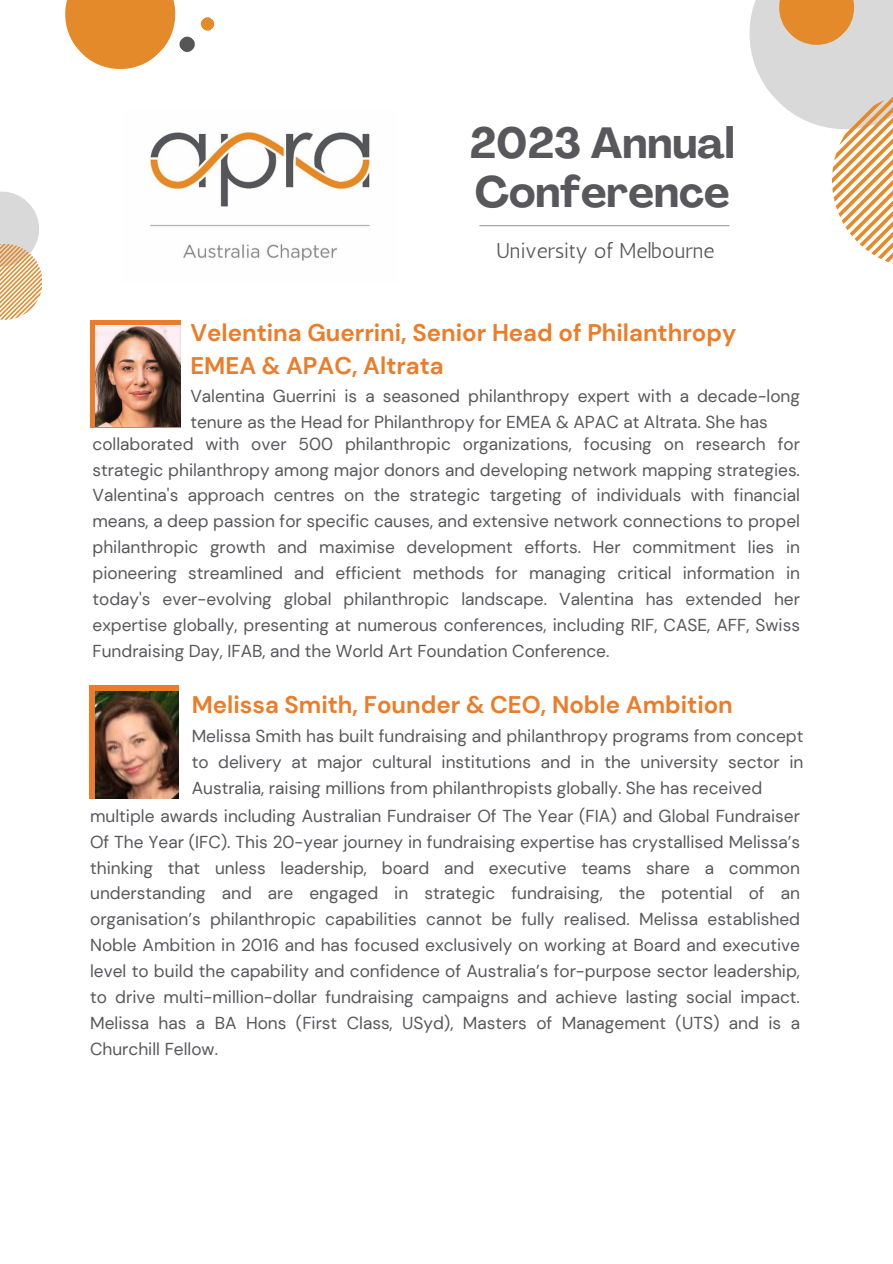
<style>
.page{position:relative;width:893px;height:1264px;background:#fff}
.page>*{position:absolute;margin:0;border:0;box-sizing:border-box;transform-origin:0 0}
.t1{font:700 43.05px/49.5px "Agrandir";color:#58575c}
.t2{font:700 24px/32.5px "DM Sans";color:#eb7d2a}
.t3{font:21.3px "Antic";color:#565659}
.t4{font:17.25px/25.8px "DM Sans";color:#58575c;text-align:justify}
</style>
<div class="page">
<svg style="left:65px;top:0;width:150px;height:70px"></svg>
<svg style="left:749px;top:0;width:143px;height:128px"></svg>
<svg style="left:831px;top:93px;width:61px;height:170px"></svg>
<img style="left:149px;top:131px;width:221px;height:130px">
<hr style="left:479px;top:225px;width:250px;height:1px;background:#9e9e9f">
<div style="left:90px;top:320px;width:91px;height:107px;background:linear-gradient(to right,#eb7d2a,#eb7d2a)"></div>
<img style="left:96px;top:326px;width:84px;height:101px">
<svg style="left:0;top:191px;width:39px;height:53px"></svg>
<svg style="left:0;top:244px;width:42px;height:76px"></svg>
<div style="left:89px;top:685px;width:89px;height:114px;background:#eb7d2a"></div>
<img style="left:95px;top:691px;width:83px;height:107px">
<p class="t1" style="left:469px;top:122px;width:267px">2023 Annual<br>Conference</p>
<p class="t3" style="left:496px;top:238px;width:220px">University of Melbourne</p>
<p class="t2" style="left:190px;top:316px;width:547px">Velentina Guerrini, Senior Head of Philanthropy<br>EMEA &amp; APAC, Altrata</p>
<p class="t4" style="left:190px;top:383px;width:611px">Valentina Guerrini is a seasoned philanthropy expert with a decade-long tenure as the Head for Philanthropy for EMEA &amp; APAC at Altrata. She has</p>
<p class="t4" style="left:92px;top:431px;width:709px">collaborated with over 500 philanthropic organizations, focusing on research for strategic philanthropy among major donors and developing network mapping strategies.<br>Valentina's approach centres on the strategic targeting of individuals with financial means, a deep passion for specific causes, and extensive network connections to propel philanthropic growth and maximise development efforts. Her commitment lies in pioneering streamlined and efficient methods for managing critical information in today's ever-evolving global philanthropic landscape. Valentina has extended her expertise globally, presenting at numerous conferences, including RIF, CASE, AFF, Swiss Fundraising Day, IFAB, and the World Art Foundation Conference.</p>
<p class="t2" style="left:192px;top:688px;width:542px">Melissa Smith, Founder &amp; CEO, Noble Ambition</p>
<p class="t4" style="left:192px;top:723px;width:613px">Melissa Smith has built fundraising and philanthropy programs from concept to delivery at major cultural institutions and in the university sector in Australia, raising millions from philanthropists globally. She has received</p>
<p class="t4" style="left:90px;top:803px;width:711px">multiple awards including Australian Fundraiser Of The Year (FIA) and Global Fundraiser Of The Year (IFC). This 20-year journey in fundraising expertise has crystallised Melissa’s thinking that unless leadership, board and executive teams share a common understanding and are engaged in strategic fundraising, the potential of an organisation’s philanthropic capabilities cannot be fully realised. Melissa established Noble Ambition in 2016 and has focused exclusively on working at Board and executive level to build the capability and confidence of Australia’s for-purpose sector leadership, to drive multi-million-dollar fundraising campaigns and achieve lasting social impact.<br>Melissa has a BA Hons (First Class, USyd), Masters of Management (UTS) and is a Churchill Fellow.</p>
</div>
